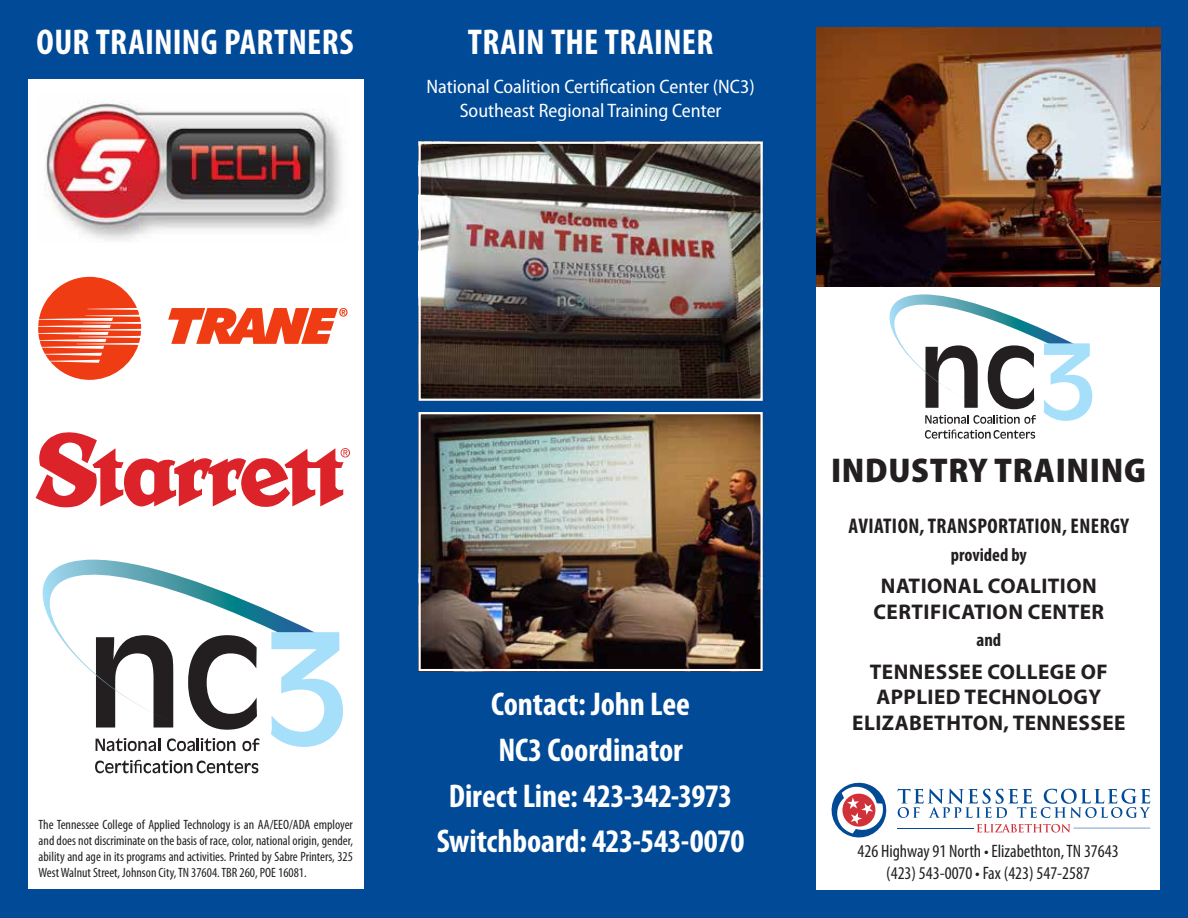
<style>
.page{position:relative;width:1188px;height:918px;background:#004a97}
.page>*{position:absolute;margin:0;border:0;box-sizing:border-box;transform-origin:0 0}
.t1{font:700 condensed 36px "Myriad Pro";letter-spacing:.005em;color:#fff}
.t2{font:900 semi-condensed 34.5px "Myriad Pro";letter-spacing:.02em;color:#231f20}
.t3{font:700 condensed 33px/45.6px "Myriad Pro";letter-spacing:-.005em;color:#fff;text-align:center}
.t4{font:700 21.3px/25.5px "Myriad Pro";letter-spacing:.02em;color:#231f20;text-align:center}
.t5{font:700 condensed 21.3px "Myriad Pro";letter-spacing:.02em;color:#231f20}
.t6{font:semi-condensed 19.5px/23.4px "Myriad Pro";color:#fff;text-align:center}
.t7{font:700 condensed 18.6px "Myriad Pro";color:#231f20}
.t8{font:condensed 18px/22.5px "Myriad Pro";color:#231f20;text-align:center}
.t9{font:condensed 13.5px/16.2px "Myriad Pro";color:#231f20;text-align:justify}
</style>
<div class="page">
<div style="left:28px;top:79px;width:336px;height:810px;background:#fff"></div>
<div style="left:817px;top:28px;width:343px;height:862px;background:#fff"></div>
<img style="left:817px;top:27px;width:343px;height:259px">
<img style="left:421px;top:415px;width:339px;height:253px">
<div style="left:418px;top:412px;width:345px;height:259px;border:2px solid #fff"></div>
<svg style="left:39px;top:432px;width:311px;height:74px"></svg>
<img style="left:44px;top:102px;width:298px;height:138px">
<svg style="left:977px;top:824px;width:93px;height:9px"></svg>
<hr style="left:1074px;top:828px;width:76px;height:1px;background:#004a97">
<hr style="left:897px;top:828px;width:77px;height:1px;background:#004a97">
<svg style="left:897px;top:789px;width:253px;height:29px"></svg>
<svg style="left:832px;top:783px;width:55px;height:54px"></svg>
<img style="left:421px;top:145px;width:339px;height:253px">
<div style="left:418px;top:142px;width:345px;height:259px;border:2px solid #fff"></div>
<svg style="left:828px;top:234px;width:264px;height:190px"></svg>
<svg style="left:925px;top:430px;width:110px;height:9px"></svg>
<svg style="left:35px;top:470px;width:287px;height:259px"></svg>
<svg style="left:271px;top:632px;width:72px;height:115px"></svg>
<svg style="left:96px;top:738px;width:64px;height:13px"></svg>
<svg style="left:167px;top:738px;width:68px;height:13px"></svg>
<svg style="left:242px;top:738px;width:17px;height:13px"></svg>
<svg style="left:95px;top:760px;width:163px;height:13px"></svg>
<svg style="left:38px;top:277px;width:103px;height:103px"></svg>
<svg style="left:168px;top:308px;width:180px;height:36px"></svg>
<h1 class="t1" style="left:37px;top:20px;width:319px">OUR TRAINING PARTNERS</h1>
<h1 class="t1" style="left:468px;top:20px;width:247px">TRAIN THE TRAINER</h1>
<h3 class="t6" style="left:427px;top:75px;width:330px">National Coalition Certification Center (NC3)<br>Southeast Regional Training Center</h3>
<p class="t9" style="left:39px;top:816px;width:316px">The Tennessee College of Applied Technology is an AA/EEO/ADA employer and does not discriminate on the basis of race, color, national origin, gender, ability and age in its programs and activities. Printed by Sabre Printers, 325<br>West Walnut Street, Johnson City, TN 37604. TBR 260, POE 16081.</p>
<h3 class="t3" style="left:437px;top:681px;width:309px">Contact: John Lee<br>NC3 Coordinator<br>Direct Line: 423-342-3973<br>Switchboard: 423-543-0070</h3>
<h2 class="t2" style="left:831px;top:447px;width:316px">INDUSTRY TRAINING</h2>
<h3 class="t5" style="left:849px;top:513px;width:282px">AVIATION, TRANSPORTATION, ENERGY</h3>
<h3 class="t7" style="left:951px;top:543px;width:77px">provided by</h3>
<h3 class="t4" style="left:874px;top:573px;width:232px">NATIONAL COALITION<br>CERTIFICATION CENTER</h3>
<h3 class="t7" style="left:977px;top:629px;width:26px">and</h3>
<h3 class="t4" style="left:852px;top:658px;width:275px">TENNESSEE COLLEGE OF<br>APPLIED TECHNOLOGY<br>ELIZABETHTON, TENNESSEE</h3>
<h3 class="t8" style="left:858px;top:840px;width:263px">426 Highway 91 North • Elizabethton, TN 37643 (423) 543-0070 • Fax (423) 547-2587</h3>
</div>
